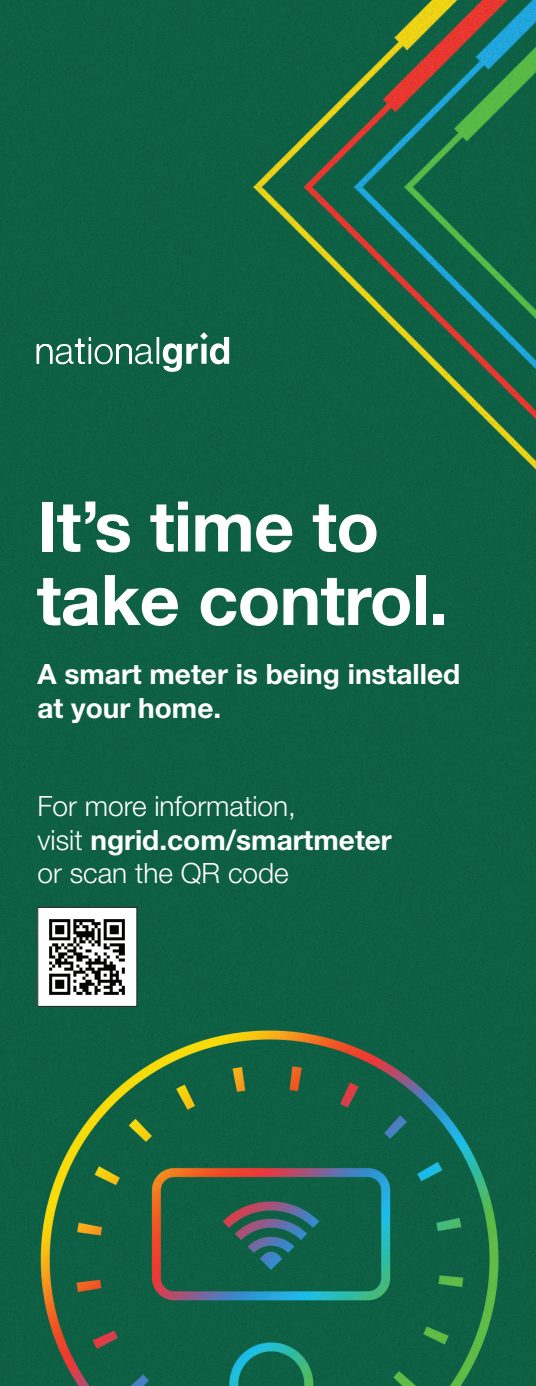
<style>
.page{position:relative;width:536px;height:1386px;background:#0e6044}
.page>*{position:absolute;margin:0;border:0;box-sizing:border-box;transform-origin:0 0}
.t1{font:700 70px/73.5px "Helvetica Neue LT Std";letter-spacing:-.01em;color:#fff}
.t2{font:300 28px/33.6px "Helvetica Neue LT Std";color:#fff}
.t3{font:700 28px/33.6px "Helvetica Neue LT Std";color:#fff}
.s1{font-weight:700}
</style>
<div class="page">
<svg style="left:37px;top:332px;width:192px;height:40px"></svg>
<img style="left:39px;top:909px;width:96px;height:96px">
<div style="left:37px;top:907px;width:100px;height:100px;border:1px solid #231f20"></div>
<h1 class="t1" style="left:37px;top:488px;width:413px">It’s time to take control.</h1>
<p class="t3" style="left:37px;top:657px;width:424px">A smart meter is being installed at your home.</p>
<h2 class="t2" style="left:37px;top:789px;width:356px">For more information,<br>visit <span class="s1">ngrid.com/smartmeter </span>or scan the QR code</h2>
</div>
